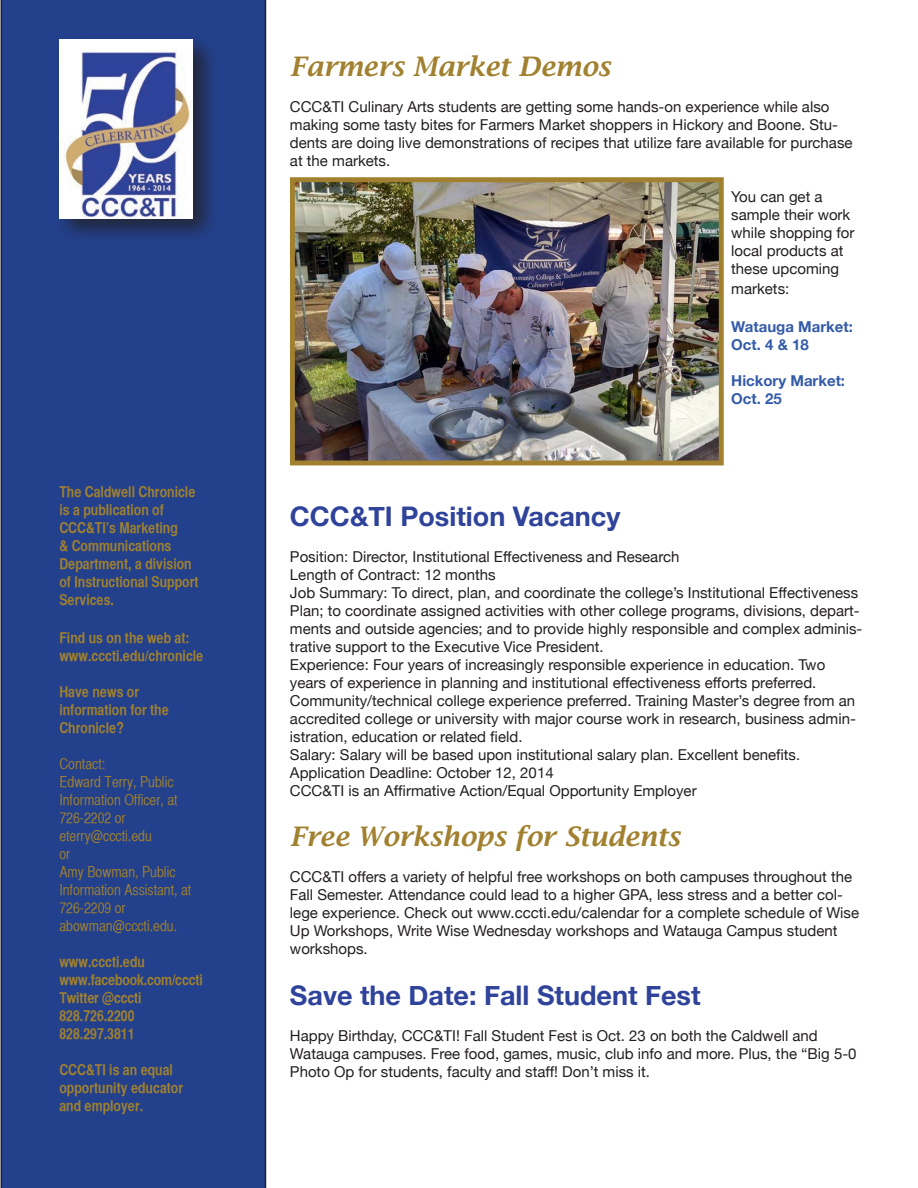
<style>
.page{position:relative;width:918px;height:1188px;background:#fff}
.page>*{position:absolute;margin:0;border:0;box-sizing:border-box;transform-origin:0 0}
.t1{font:700 27px "Helvetica Neue";color:#2f439b}
.t2{font:italic 600 27px "Lucida Bright";color:#a1812f}
.t3{font:15px/18px "Helvetica Neue";color:#231f20}
.t4{font:15px/18px "Helvetica CY Bold";color:#a1812f}
.t5{font:15px/18px "Helvetica CY Plain";color:#a1812f}
.t6{font:700 15px/18px "Helvetica Neue";color:#345ba9}
</style>
<div class="page">
<div style="left:1px;top:0;width:265px;height:1188px;background:#22408b"></div>
<div style="left:55px;top:35px;width:164px;height:209px;background:#231f20;opacity:.75"></div>
<img style="left:59px;top:40px;width:134px;height:178px">
<img style="left:296px;top:183px;width:422px;height:276px">
<div style="left:290px;top:177px;width:434px;height:288px;border:5px solid #a1812f"></div>
<p class="t4" style="left:59px;top:483px;width:141px">The Caldwell Chronicle is a publication of<br>CCC&amp;TI’s Marketing<br>&amp; Communications<br>Department, a division of Instructional Support<br>Services.</p>
<p class="t4" style="left:59px;top:628px;width:146px">Find us on the web at: www.cccti.edu/chronicle</p>
<p class="t4" style="left:59px;top:682px;width:111px">Have news or information for the<br>Chronicle?</p>
<p class="t5" style="left:59px;top:755px;width:133px">Contact:<br>Edward Terry, Public<br>Information Officer, at<br>726-2202 or eterry@cccti.edu<br>or<br>Amy Bowman, Public<br>Information Assistant, at<br>726-2209 or abowman@cccti.edu.</p>
<p class="t4" style="left:59px;top:952px;width:145px">www.cccti.edu www.facebook.com/cccti<br>Twitter @cccti<br>828.726.2200<br>828.297.3811</p>
<p class="t4" style="left:59px;top:1060px;width:125px">CCC&amp;TI is an equal opportunity educator and employer.</p>
<p class="t2" style="left:290px;top:51px;width:322px">Farmers Market Demos</p>
<p class="t3" style="left:290px;top:97px;width:564px">CCC&amp;TI Culinary Arts students are getting some hands-on experience while also making some tasty bites for Farmers Market shoppers in Hickory and Boone. Stu&shy;dents are doing live demonstrations of recipes that utilize fare available for purchase at the markets.</p>
<p class="t3" style="left:731px;top:187px;width:125px">You can get a sample their work while shopping for local products at these upcoming</p>
<p class="t3" style="left:731px;top:279px;width:60px">markets:</p>
<p class="t6" style="left:731px;top:317px;width:123px">Watauga Market:<br>Oct. 4 &amp; 18</p>
<p class="t6" style="left:731px;top:371px;width:115px">Hickory Market:<br>Oct. 25</p>
<p class="t1" style="left:290px;top:500px;width:332px">CCC&amp;TI Position Vacancy</p>
<p class="t3" style="left:290px;top:547px;width:574px">Position: Director, Institutional Effectiveness and Research<br>Length of Contract: 12 months<br>Job Summary: To direct, plan, and coordinate the college’s Institutional Effectiveness Plan; to coordinate assigned activities with other college programs, divisions, depart&shy;ments and outside agencies; and to provide highly responsible and complex adminis&shy;trative support to the Executive Vice President.<br>Experience: Four years of increasingly responsible experience in education. Two years of experience in planning and institutional effectiveness efforts preferred.<br>Community/technical college experience preferred. Training Master’s degree from an accredited college or university with major course work in research, business admin-</p>
<p class="t3" style="left:290px;top:727px;width:512px">istration, education or related field.<br>Salary: Salary will be based upon institutional salary plan. Excellent benefits.</p>
<p class="t3" style="left:290px;top:763px;width:265px">Application Deadline: October 12, 2014</p>
<p class="t3" style="left:290px;top:781px;width:408px">CCC&amp;TI is an Affirmative Action/Equal Opportunity Employer</p>
<p class="t2" style="left:290px;top:821px;width:392px">Free Workshops for Students</p>
<p class="t3" style="left:290px;top:868px;width:571px">CCC&amp;TI offers a variety of helpful free workshops on both campuses throughout the Fall Semester. Attendance could lead to a higher GPA, less stress and a better col&shy;lege experience. Check out www.cccti.edu/calendar for a complete schedule of Wise Up Workshops, Write Wise Wednesday workshops and Watauga Campus student workshops.</p>
<p class="t1" style="left:290px;top:979px;width:412px">Save the Date: Fall Student Fest</p>
<p class="t3" style="left:290px;top:1026px;width:568px">Happy Birthday, CCC&amp;TI! Fall Student Fest is Oct. 23 on both the Caldwell and<br>Watauga campuses. Free food, games, music, club info and more. Plus, the “Big 5-0<br>Photo Op for students, faculty and staff! Don’t miss it.</p>
</div>
